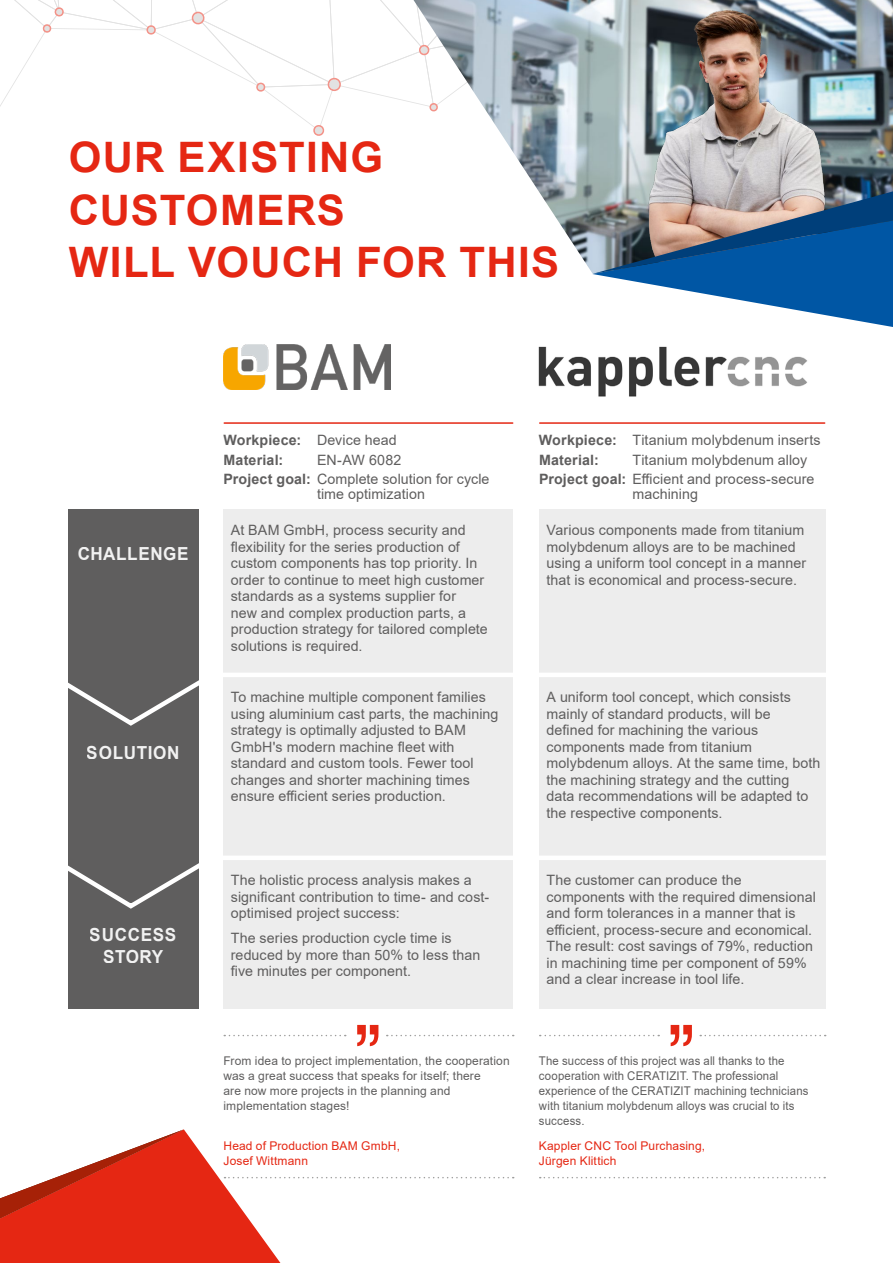
<style>
.page{position:relative;width:893px;height:1263px;background:#fff}
.page>*{position:absolute;margin:0;border:0;box-sizing:border-box;transform-origin:0 0}
.t1{font:700 42px/52.5px "Arial";letter-spacing:.025em;color:#e52713}
.t2{font:700 18px/21.6px "Arial";letter-spacing:.035em;color:#fff;text-align:center;scale:.95 1}
.t3{font:14.25px/16.5px "Arial";letter-spacing:.005em;color:#5f5e5e}
.t4{font:700 14.25px/19.2px "Arial";letter-spacing:.01em;color:#5f5e5e}
.t5{font:12px/15px "Arial";letter-spacing:.01em;color:#5f5e5e;scale:.95 1}
.t6{font:12px/15px "Arial";letter-spacing:.01em;color:#5f5e5e}
.t7{font:12px/15px "Arial";letter-spacing:.015em;color:#e52713}
.s1{font-weight:400}
.s2{font-weight:700}
</style>
<div class="page">
<svg style="left:0;top:0;width:413px;height:136px"></svg>
<img style="left:413px;top:0;width:480px;height:273px">
<img style="left:223px;top:344px;width:167px;height:45px">
<img style="left:538px;top:346px;width:269px;height:51px">
<svg style="left:0;top:1129px;width:514px;height:134px"></svg>
<svg style="left:540px;top:1177px;width:285px;height:1px"></svg>
<div style="left:539px;top:509px;width:286px;height:500px;background:#ededed"></div>
<div style="left:68px;top:509px;width:130px;height:500px;background:#5f5e5e"></div>
<div style="left:223px;top:509px;width:290px;height:500px;background:#ededed"></div>
<svg style="left:224px;top:1035px;width:122px;height:1px"></svg>
<svg style="left:387px;top:1035px;width:127px;height:1px"></svg>
<svg style="left:357px;top:1025px;width:21px;height:21px"></svg>
<svg style="left:540px;top:1035px;width:119px;height:1px"></svg>
<svg style="left:700px;top:1035px;width:126px;height:1px"></svg>
<svg style="left:671px;top:1025px;width:21px;height:21px"></svg>
<svg style="left:68px;top:670px;width:758px;height:58px"></svg>
<svg style="left:68px;top:853px;width:758px;height:58px"></svg>
<hr style="left:224px;top:422px;width:289px;height:2px;background:#e52713">
<hr style="left:540px;top:422px;width:285px;height:2px;background:#e52713">
<img style="left:637px;top:0;width:207px;height:191px">
<svg style="left:592px;top:191px;width:301px;height:136px"></svg>
<h1 class="t1" style="left:69px;top:132px;width:492px">OUR EXISTING<br>CUSTOMERS<br>WILL VOUCH FOR THIS</h1>
<p class="t2" style="left:77px;top:543px;width:119px">CHALLENGE</p>
<p class="t2" style="left:87px;top:742px;width:99px">SOLUTION</p>
<p class="t2" style="left:90px;top:924px;width:92px">SUCCESS<br>STORY</p>
<p class="t4" style="left:223px;top:431px;width:175px">Workpiece: <span class="s1">Device head<br></span>Material:</p>
<p class="t3" style="left:223px;top:450px;width:268px;line-height:19.2px;text-align:center">EN-AW 6082<br><span class="s2">Project goal:</span> Complete solution for cycle</p>
<p class="t3" style="left:317px;top:485px;width:109px">time optimization</p>
<p class="t3" style="left:231px;top:522px;width:258px">At BAM GmbH, process security and flexibility for the series production of custom components has top priority. In order to continue to meet high customer standards as a systems supplier for<br>new and complex production parts, a production strategy for tailored complete solutions is required.</p>
<p class="t3" style="left:539px;top:431px;width:283px;line-height:19.2px"><span class="s2">Workpiece:</span> Titanium molybdenum inserts<br><span class="s2">Material:</span></p>
<p class="t3" style="left:539px;top:450px;width:277px;line-height:19.2px;text-indent:94px">Titanium molybdenum alloy<br><span class="s2">Project goal:</span> Efficient and process-secure</p>
<p class="t3" style="left:632px;top:485px;width:67px">machining</p>
<p class="t3" style="left:547px;top:522px;width:261px">Various components made from titanium molybdenum alloys are to be machined using a uniform tool concept in a manner that is economical and process-secure.</p>
<p class="t3" style="left:231px;top:689px;width:269px">To machine multiple component families using aluminium cast parts, the machining strategy is optimally adjusted to BAM GmbH's modern machine fleet with standard and custom tools. Fewer tool changes and shorter machining times ensure efficient series production.</p>
<p class="t3" style="left:547px;top:689px;width:275px">A uniform tool concept, which consists mainly of standard products, will be defined for machining the various components made from titanium molybdenum alloys. At the same time, both the machining strategy and the cutting data recommendations will be adapted to the respective components.</p>
<p class="t3" style="left:231px;top:872px;width:260px">The holistic process analysis makes a significant contribution to time- and cost&shy;optimised project success:</p>
<p class="t3" style="left:231px;top:930px;width:251px">The series production cycle time is reduced by more than 50% to less than five minutes per component.</p>
<p class="t6" style="left:223px;top:1053px;width:288px">From idea to project implementation, the cooperation was a great success that speaks for itself; there<br>are now more projects in the planning and implementation stages!</p>
<p class="t7" style="left:223px;top:1138px;width:178px">Head of Production BAM GmbH,<br>Josef Wittmann</p>
<p class="t3" style="left:547px;top:872px;width:271px">The customer can produce the components with the required dimensional and form tolerances in a manner that is efficient, process-secure and economical.<br>The result: cost savings of 79%, reduction in machining time per component of 59% and a clear increase in tool life.</p>
<p class="t5" style="left:539px;top:1053px;width:285px">The success of this project was all thanks to the cooperation with CERATIZIT. The professional experience of the CERATIZIT machining technicians with titanium molybdenum alloys was crucial to its success.</p>
<p class="t7" style="left:539px;top:1138px;width:168px">Kappler CNC Tool Purchasing,<br>Jürgen Klittich</p>
</div>
